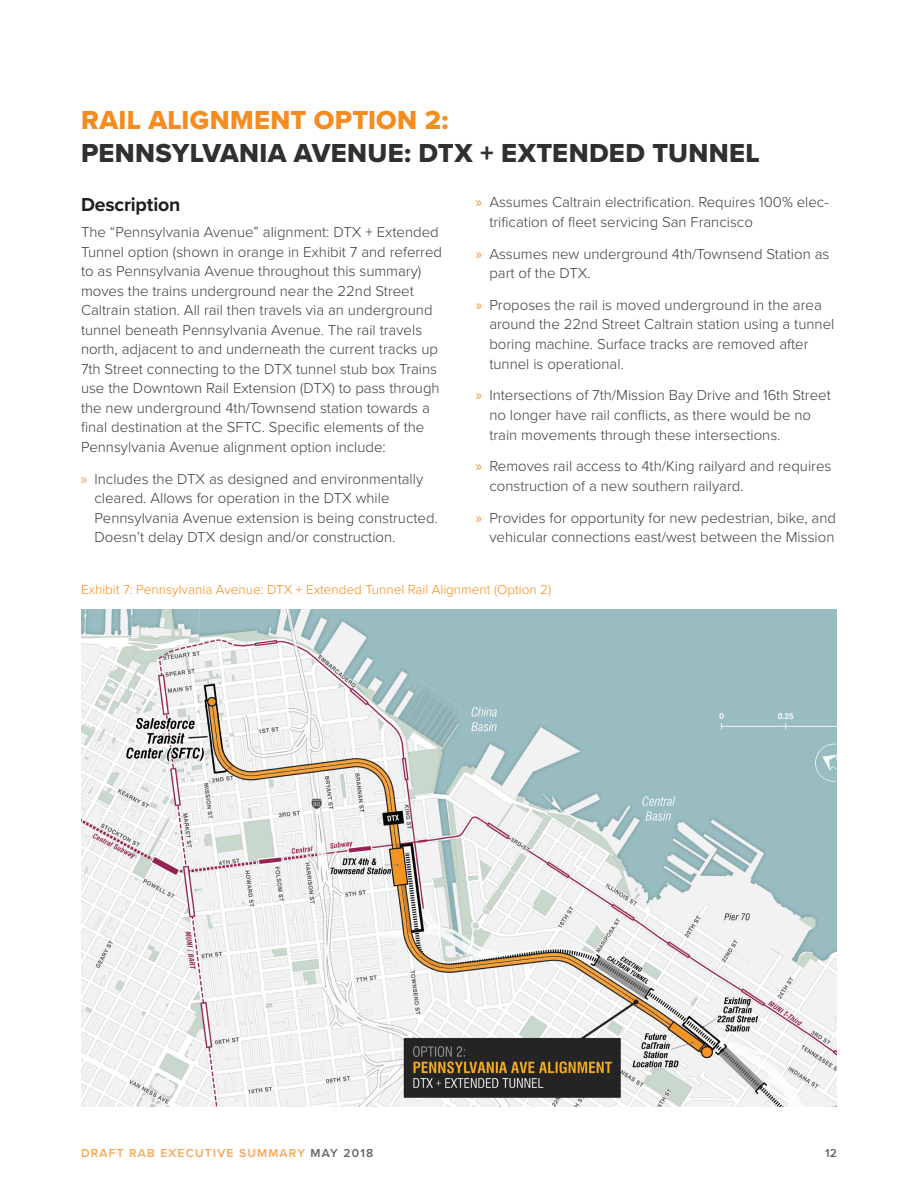
<style>
.page{position:relative;width:918px;height:1188px;background:#fff}
.page>*{position:absolute;margin:0;border:0;box-sizing:border-box;transform-origin:0 0}
.Heading_1{font:27px/32.4px "Proxima Nova Extrabld";letter-spacing:.01em;color:#312f30}
.Heading_2{font:700 19.5px "Proxima Nova";letter-spacing:-.01em;color:#231f20}
.Body_Text{font:300 15px/19.5px "Proxima Nova";color:#3e3e3f}
.Captions{font:300 13.5px "Proxima Nova";color:#f68b1f}
.t1{font:600 12px "Proxima Nova";letter-spacing:.1em;color:#f9a454}
.t2{font:600 12px "Proxima Nova";color:#636366}
.s1{color:#f68b1f}
.s2{font-family:"Myriad Pro";font-weight:400;color:#f79532}
.s3{color:#636366}
</style>
<div class="page">
<img style="left:81px;top:610px;width:756px;height:497px">
<p class="Heading_1" style="left:81px;top:104px;width:680px"><span class="s1">RAIL ALIGNMENT OPTION 2:<br></span>PENNSYLVANIA AVENUE: DTX + EXTENDED TUNNEL</p>
<p class="Heading_2" style="left:81px;top:190px;width:101px">Description</p>
<p class="Body_Text" style="left:81px;top:222px;width:363px">The “Pennsylvania Avenue” alignment: DTX + Extended Tunnel option (shown in orange in Exhibit 7 and referred to as Pennsylvania Avenue throughout this summary) moves the trains underground near the 22nd Street Caltrain station. All rail then travels via an underground tunnel beneath Pennsylvania Avenue. The rail travels north, adjacent to and underneath the current tracks up 7th Street connecting to the DTX tunnel stub box Trains use the Downtown Rail Extension (DTX) to pass through the new underground 4th/Townsend station towards a final destination at the SFTC. Specific elements of the Pennsylvania Avenue alignment option include:</p>
<p class="Body_Text" style="left:94px;top:468px;width:345px;text-indent:-14px"><span class="s2">»</span> Includes the DTX as designed and environmentally cleared. Allows for operation in the DTX while Pennsylvania Avenue extension is being constructed.<br>Doesn’t delay DTX design and/or construction.</p>
<p class="Body_Text" style="left:489px;top:192px;width:341px;text-indent:-14px"><span class="s2">»</span> Assumes Caltrain electrification. Requires 100% elec&shy;trification of fleet servicing San Francisco</p>
<p class="Body_Text" style="left:489px;top:243px;width:342px;text-indent:-14px"><span class="s2">»</span> Assumes new underground 4th/Townsend Station as part of the DTX.</p>
<p class="Body_Text" style="left:489px;top:294px;width:347px;text-indent:-14px"><span class="s2">»</span> Proposes the rail is moved underground in the area around the 22nd Street Caltrain station using a tunnel boring machine. Surface tracks are removed after tunnel is operational.</p>
<p class="Body_Text" style="left:489px;top:385px;width:343px;text-indent:-14px"><span class="s2">»</span> Intersections of 7th/Mission Bay Drive and 16th Street no longer have rail conflicts, as there would be no train movements through these intersections.</p>
<p class="Body_Text" style="left:489px;top:456px;width:344px;text-indent:-14px"><span class="s2">»</span> Removes rail access to 4th/King railyard and requires construction of a new southern railyard.</p>
<p class="Body_Text" style="left:476px;top:507px;width:362px;text-align:right"><span class="s2">»</span> Provides for opportunity for new pedestrian, bike, and vehicular connections east/west between the Mission</p>
<p class="Captions" style="left:81px;top:579px;width:472px">Exhibit 7: Pennsylvania Avenue: DTX + Extended Tunnel Rail Alignment (Option 2)</p>
<p class="t1" style="left:81px;top:1144px;width:294px">DRAFT RAB EXECUTIVE SUMMARY <span class="s3">MAY 2018</span></p>
<p class="t2" style="left:825px;top:1144px;width:13px">12</p>
</div>
